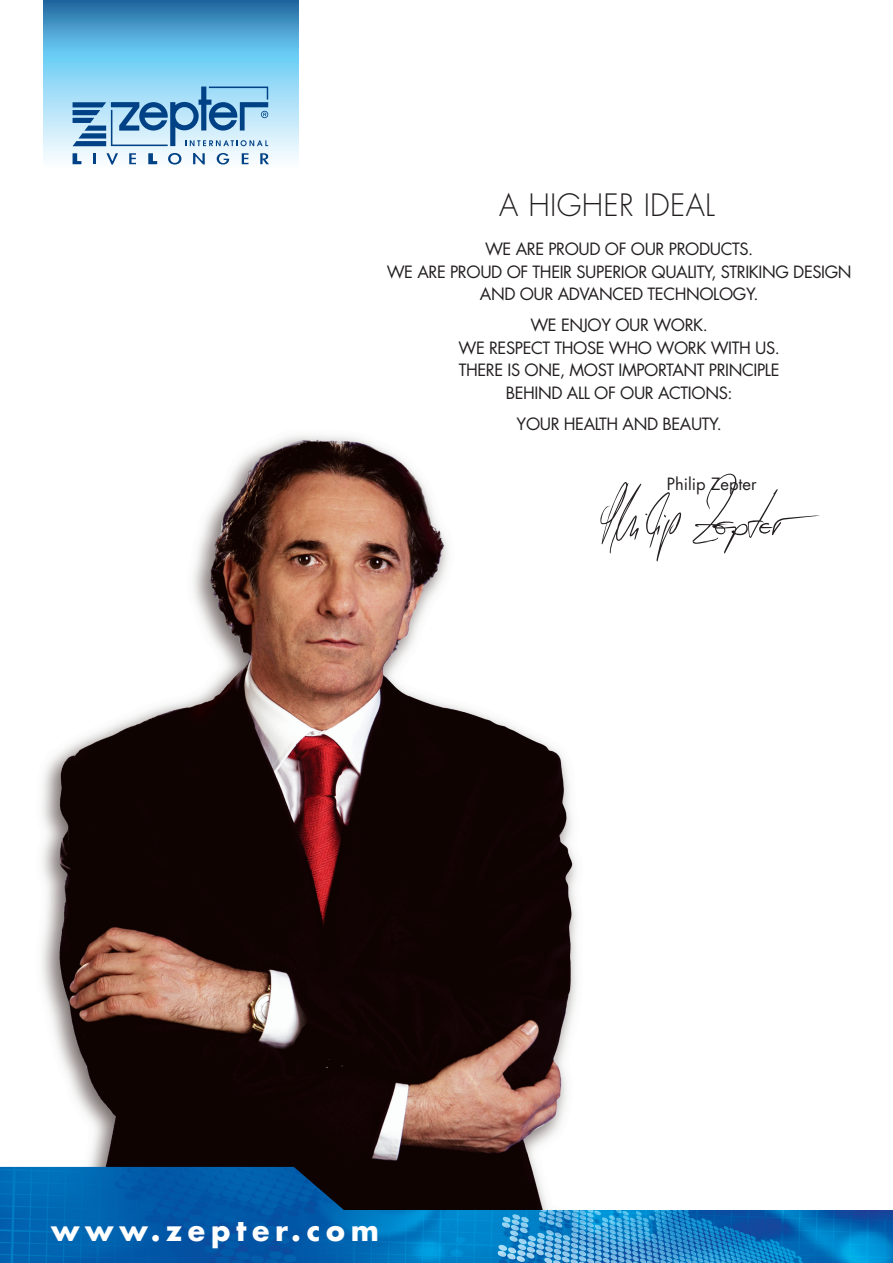
<style>
.page{position:relative;width:893px;height:1263px;background:#fff}
.page>*{position:absolute;margin:0;border:0;box-sizing:border-box;transform-origin:0 0}
.t1{font:300 30px "Futura Std";letter-spacing:.01em;color:#231f20}
.t2{font:700 28.5px "Futura Std";letter-spacing:.2em;color:#fff}
.t3{font:16.5px/22.5px "Futura Std";letter-spacing:-.025em;color:#231f20;text-align:center}
.t4{font:16.5px "Futura Std";color:#231f20}
</style>
<div class="page">
<img style="left:0;top:435px;width:658px;height:732px">
<img style="left:0;top:1167px;width:893px;height:96px">
<svg style="left:44px;top:0;width:255px;height:165px;background:#7abfe2"></svg>
<svg style="left:600px;top:482px;width:82px;height:79px"></svg>
<svg style="left:692px;top:474px;width:128px;height:80px"></svg>
<svg style="left:73px;top:153px;width:8px;height:11px"></svg>
<svg style="left:93px;top:153px;width:2px;height:11px"></svg>
<svg style="left:106px;top:153px;width:12px;height:12px"></svg>
<svg style="left:129px;top:153px;width:7px;height:11px"></svg>
<svg style="left:148px;top:153px;width:9px;height:11px"></svg>
<svg style="left:168px;top:153px;width:13px;height:12px"></svg>
<svg style="left:193px;top:153px;width:12px;height:11px"></svg>
<svg style="left:217px;top:153px;width:12px;height:12px"></svg>
<svg style="left:242px;top:153px;width:7px;height:11px"></svg>
<svg style="left:260px;top:153px;width:9px;height:11px"></svg>
<svg style="left:73px;top:87px;width:195px;height:59px;background:#84b4d6"></svg>
<p class="t1" style="left:499px;top:187px;width:217px">A HIGHER IDEAL</p>
<p class="t3" style="left:485px;top:238px;width:270px">WE ARE PROUD OF OUR PRODUCTS.</p>
<p class="t3" style="left:387px;top:260px;width:466px">WE ARE PROUD OF THEIR SUPERIOR QUALITY, STRIKING DESIGN<br>AND OUR ADVANCED TECHNOLOGY.</p>
<p class="t3" style="left:530px;top:314px;width:179px">WE ENJOY OUR WORK.</p>
<p class="t3" style="left:458px;top:336px;width:323px">WE RESPECT THOSE WHO WORK WITH US.</p>
<p class="t3" style="left:459px;top:359px;width:322px">THERE IS ONE, MOST IMPORTANT PRINCIPLE</p>
<p class="t3" style="left:506px;top:381px;width:228px">BEHIND ALL OF OUR ACTIONS:</p>
<p class="t3" style="left:517px;top:413px;width:207px">YOUR HEALTH AND BEAUTY.</p>
<p class="t4" style="left:667px;top:473px;width:91px">Philip Zepter</p>
<p class="t2" style="left:51px;top:1211px;width:329px">www.zepter.com</p>
</div>
